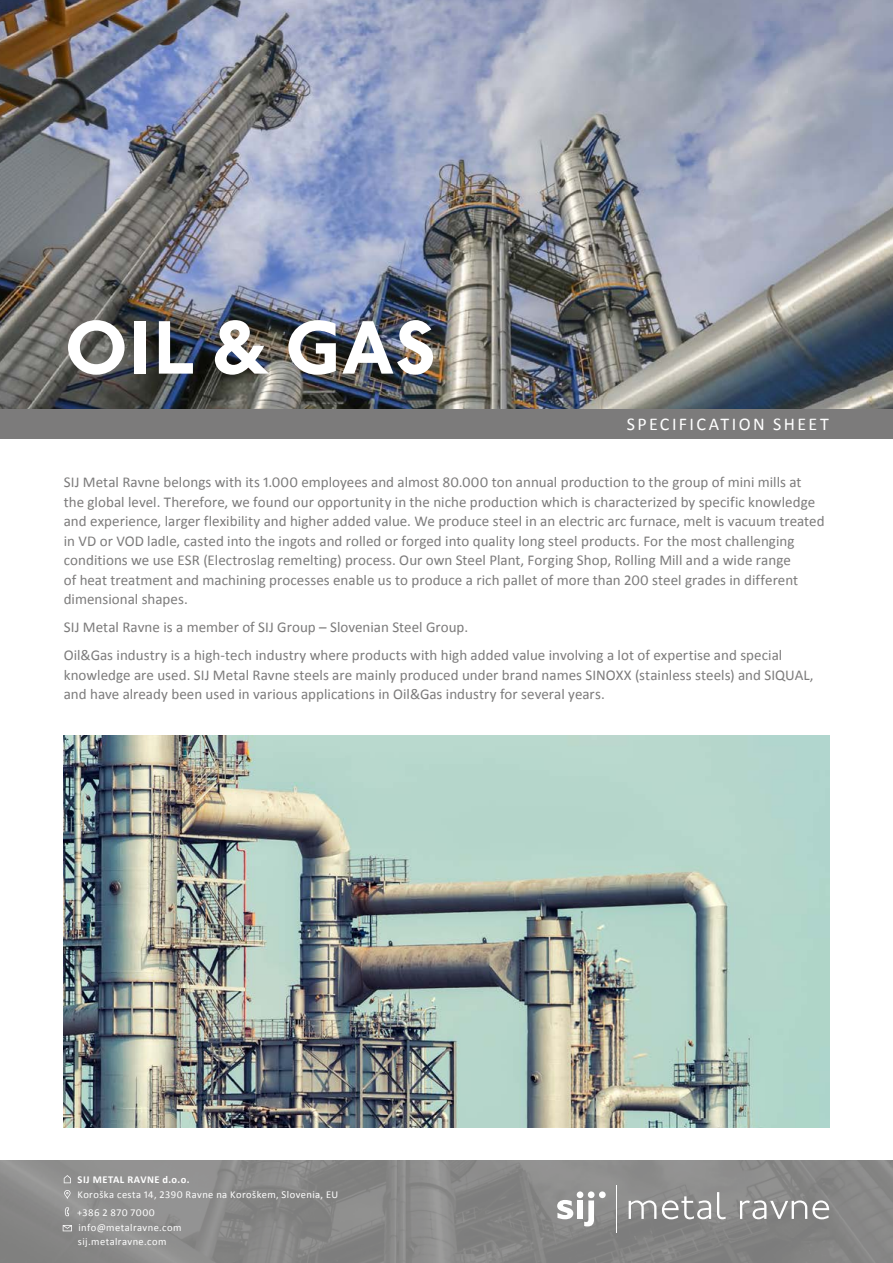
<style>
.page{position:relative;width:893px;height:1263px;background:#fff}
.page>*{position:absolute;margin:0;border:0;box-sizing:border-box;transform-origin:0 0}
.t1{font:700 78px "Johnston ITC Pro";letter-spacing:.005em;color:#fff}
.t2{font:18px "Calibri";letter-spacing:.135em;color:#fff}
.t3{font:15px/19.5px "Calibri";letter-spacing:.005em;color:#7c7b7b}
.t4{font:10.5px/17.9px "Calibri";letter-spacing:.04em;color:#fff}
.t5{font:700 10.5px "Calibri";letter-spacing:.045em;color:#fff}
</style>
<div class="page">
<img style="left:0;top:1161px;width:893px;height:102px">
<img style="left:0;top:0;width:893px;height:409px">
<div style="left:0;top:409px;width:893px;height:30px;background:#7c7b7b"></div>
<svg style="left:629px;top:1200px;width:27px;height:19px"></svg>
<svg style="left:662px;top:1196px;width:49px;height:23px"></svg>
<svg style="left:717px;top:1192px;width:9px;height:27px"></svg>
<svg style="left:740px;top:1200px;width:89px;height:19px"></svg>
<div style="left:588px;top:1191px;width:6px;height:7px;background:#fff;border-radius:50%"></div>
<div style="left:577px;top:1191px;width:6px;height:7px;background:#fff;border-radius:50%"></div>
<svg style="left:584px;top:1200px;width:10px;height:26px"></svg>
<div style="left:577px;top:1200px;width:6px;height:19px;background:#fff"></div>
<div style="left:599px;top:1191px;width:7px;height:7px;background:#fff;border-radius:50%"></div>
<svg style="left:557px;top:1200px;width:16px;height:19px"></svg>
<hr style="left:616px;top:1185px;width:1px;height:47px;background:#fff">
<svg style="left:63px;top:1225px;width:9px;height:6px"></svg>
<svg style="left:64px;top:1175px;width:7px;height:8px"></svg>
<svg style="left:65px;top:1207px;width:4px;height:9px"></svg>
<svg style="left:64px;top:1190px;width:7px;height:9px"></svg>
<img style="left:64px;top:736px;width:766px;height:391px">
<h1 class="t1" style="left:64px;top:301px;width:373px">OIL &amp; GAS</h1>
<p class="t2" style="left:627px;top:411px;width:204px">SPECIFICATION SHEET</p>
<p class="t3" style="left:64px;top:472px;width:762px">SIJ Metal Ravne belongs with its 1.000 employees and almost 80.000 ton annual production to the group of mini mills at the global level. Therefore, we found our opportunity in the niche production which is characterized by specific knowledge and experience, larger flexibility and higher added value. We produce steel in an electric arc furnace, melt is vacuum treated in VD or VOD ladle, casted into the ingots and rolled or forged into quality long steel products. For the most challenging conditions we use ESR (Electroslag remelting) process. Our own Steel Plant, Forging Shop, Rolling Mill and a wide range<br>of heat treatment and machining processes enable us to produce a rich pallet of more than 200 steel grades in different dimensional shapes.</p>
<p class="t3" style="left:64px;top:617px;width:406px">SIJ Metal Ravne is a member of SIJ Group – Slovenian Steel Group.</p>
<p class="t3" style="left:64px;top:645px;width:751px">Oil&amp;Gas industry is a high-tech industry where products with high added value involving a lot of expertise and special knowledge are used. SIJ Metal Ravne steels are mainly produced under brand names SINOXX (stainless steels) and SIQUAL, and have already been used in various applications in Oil&amp;Gas industry for several years.</p>
<p class="t5" style="left:78px;top:1172px;width:113px">SIJ METAL RAVNE d.o.o.</p>
<p class="t4" style="left:77px;top:1186px;width:263px">Koroška cesta 14, 2390 Ravne na Koroškem, Slovenia, EU +386 2 870 7000</p>
<p class="t4" style="left:78px;top:1221px;width:105px;line-height:13.5px">info@metalravne.com sij.metalravne.com</p>
</div>
